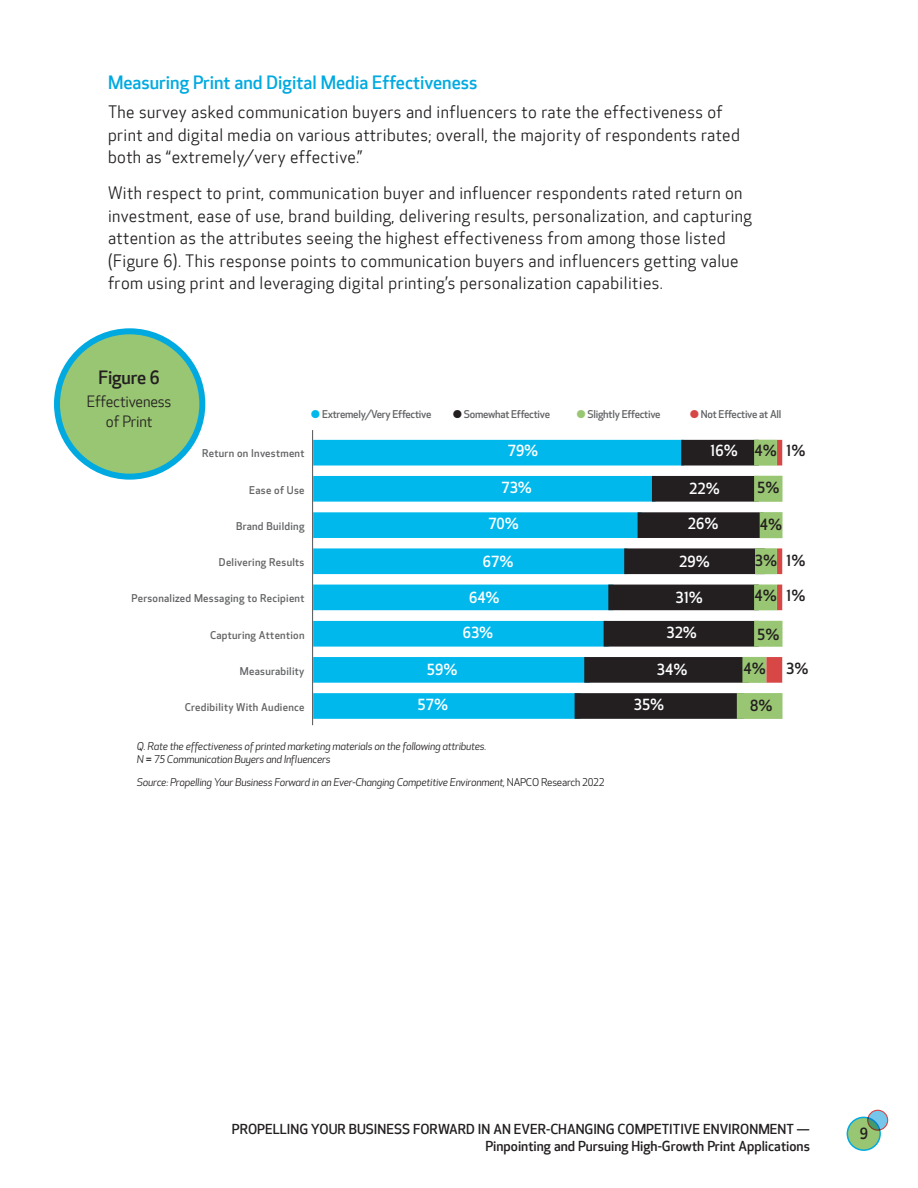
<style>
.page{position:relative;width:918px;height:1188px;background:#fff}
.page>*{position:absolute;margin:0;border:0;box-sizing:border-box;transform-origin:0 0}
.Text_Heads{font:500 18px "Optic Sans 301";color:#00aae1}
.t1{font:500 18px "Optic Sans 301";letter-spacing:-.01em;color:#231f20}
.Text{font:16.5px/22.5px "Optic Sans 201";letter-spacing:.025em;color:#231f20}
.t2{font:500 15px "Optic Sans 301";color:#fff}
.t3{font:500 15px "Optic Sans 301";color:#231f20}
.t4{font:15px/19.5px "Optic Sans 201";letter-spacing:-.01em;color:#231f20;text-align:center}
.t5{font:500 13.5px/16.2px "Optic Sans 301";color:#231f20;text-align:right}
.t6{font:italic 10.5px/13.5px "Optic Sans 202";letter-spacing:-.025em;color:#231f20}
.t7{font:500 10.5px "Optic Sans 301";letter-spacing:.025em;color:#636466}
.t8{font:500 10.5px "Optic Sans 301";letter-spacing:-.025em;color:#636466}
.s1{color:#00b8ec}
.s2{color:#231f20}
.s3{color:#99c673}
.s4{color:#d64745}
.s5{font-family:"Arial";font-style:normal}
.s6{font-family:"Optic Sans 201";font-style:normal}
</style>
<div class="page">
<svg style="left:868px;top:1110px;width:20px;height:20px"></svg>
<div style="left:867px;top:1110px;width:21px;height:21px;border:1px solid #d64745;border-radius:50%"></div>
<svg style="left:847px;top:1117px;width:33px;height:33px"></svg>
<div style="left:847px;top:1117px;width:34px;height:34px;border:2px solid #00aae1;border-radius:50%"></div>
<div style="left:57px;top:331px;width:145px;height:146px;background:#99c673;border-radius:50%"></div>
<div style="left:54px;top:328px;width:151px;height:152px;border:6px solid #00aae1;border-radius:50%"></div>
<svg style="left:313px;top:440px;width:262px;height:279px;fill:#00b8ec"></svg>
<svg style="left:575px;top:440px;width:162px;height:279px;fill:#231f20"></svg>
<svg style="left:737px;top:440px;width:46px;height:279px"></svg>
<hr style="left:312px;top:430px;width:1px;height:295px;background:#636466">
<h6 class="Text_Heads" style="left:108px;top:72px;width:371px">Measuring Print and Digital Media Effectiveness</h6>
<p class="Text" style="left:108px;top:102px;width:633px">The survey asked communication buyers and influencers to rate the effectiveness of print and digital media on various attributes; overall, the majority of respondents rated both as “extremely/very effective.”</p>
<p class="Text" style="left:108px;top:183px;width:646px">With respect to print, communication buyer and influencer respondents rated return on investment, ease of use, brand building, delivering results, personalization, and capturing attention as the attributes seeing the highest effectiveness from among those listed (Figure 6). This response points to communication buyers and influencers getting value from using print and leveraging digital printing’s personalization capabilities.</p>
<p class="t1" style="left:98px;top:367px;width:63px">Figure 6</p>
<p class="t4" style="left:87px;top:392px;width:86px">Effectiveness of Print</p>
<p class="t8" style="left:311px;top:408px;width:122px"><span class="s1">●</span> Extremely/Very Effective</p>
<p class="t8" style="left:453px;top:408px;width:99px"><span class="s2">●</span> Somewhat Effective</p>
<p class="t8" style="left:576px;top:408px;width:86px"><span class="s3">●</span> Slightly Effective</p>
<p class="t8" style="left:690px;top:408px;width:93px"><span class="s4">●</span> Not Effective at All</p>
<p class="t2" style="left:508px;top:442px;width:32px">79%</p>
<p class="t2" style="left:710px;top:442px;width:29px">16%</p>
<p class="t2" style="left:689px;top:480px;width:32px">22%</p>
<p class="t3" style="left:754px;top:442px;width:53px">4% 1%</p>
<p class="t7" style="left:202px;top:447px;width:104px">Return on Investment</p>
<p class="t7" style="left:249px;top:484px;width:57px">Ease of Use</p>
<p class="t7" style="left:236px;top:520px;width:70px">Brand Building</p>
<p class="t7" style="left:219px;top:556px;width:87px">Delivering Results</p>
<p class="t7" style="left:132px;top:593px;width:174px">Personalized Messaging to Recipient</p>
<p class="t7" style="left:210px;top:629px;width:96px">Capturing Attention</p>
<p class="t7" style="left:240px;top:665px;width:66px">Measurability</p>
<p class="t7" style="left:185px;top:702px;width:121px">Credibility With Audience</p>
<p class="t6" style="left:137px;top:739px;width:351px">Q. Rate the effectiveness of printed marketing materials on the following attributes.<br>N <span class="s5">=</span> 75 Communication Buyers and Influencers</p>
<p class="t6" style="left:137px;top:775px;width:469px">Source: Propelling Your Business Forward in an Ever-Changing Competitive Environment, <span class="s6">NAPCO Research 2022</span></p>
<p class="t2" style="left:501px;top:479px;width:32px">73%</p>
<p class="t3" style="left:757px;top:479px;width:24px">5%</p>
<p class="t2" style="left:488px;top:515px;width:32px">70%</p>
<p class="t2" style="left:688px;top:515px;width:32px">26%</p>
<p class="t3" style="left:760px;top:516px;width:24px">4%</p>
<p class="t3" style="left:786px;top:552px;width:21px">1%</p>
<p class="t3" style="left:754px;top:587px;width:53px">4% 1%</p>
<p class="t3" style="left:755px;top:552px;width:24px">3%</p>
<p class="t2" style="left:483px;top:553px;width:32px">67%</p>
<p class="t2" style="left:679px;top:553px;width:32px">29%</p>
<p class="t2" style="left:469px;top:589px;width:32px">64%</p>
<p class="t2" style="left:675px;top:589px;width:29px">31%</p>
<p class="t2" style="left:463px;top:624px;width:32px">63%</p>
<p class="t2" style="left:666px;top:624px;width:32px">32%</p>
<p class="t3" style="left:757px;top:626px;width:24px">5%</p>
<p class="t3" style="left:743px;top:660px;width:24px">4%</p>
<p class="t3" style="left:786px;top:660px;width:24px">3%</p>
<p class="t2" style="left:427px;top:661px;width:32px">59%</p>
<p class="t2" style="left:657px;top:661px;width:32px">34%</p>
<p class="t2" style="left:418px;top:696px;width:32px">57%</p>
<p class="t2" style="left:634px;top:696px;width:32px">35%</p>
<p class="t3" style="left:750px;top:697px;width:24px">8%</p>
<p class="t5" style="left:232px;top:1122px;width:580px">PROPELLING YOUR BUSINESS FORWARD IN AN EVER-CHANGING COMPETITIVE ENVIRONMENT —<br>Pinpointing and Pursuing High-Growth Print Applications</p>
<p class="t3" style="left:860px;top:1125px;width:10px">9</p>
</div>
